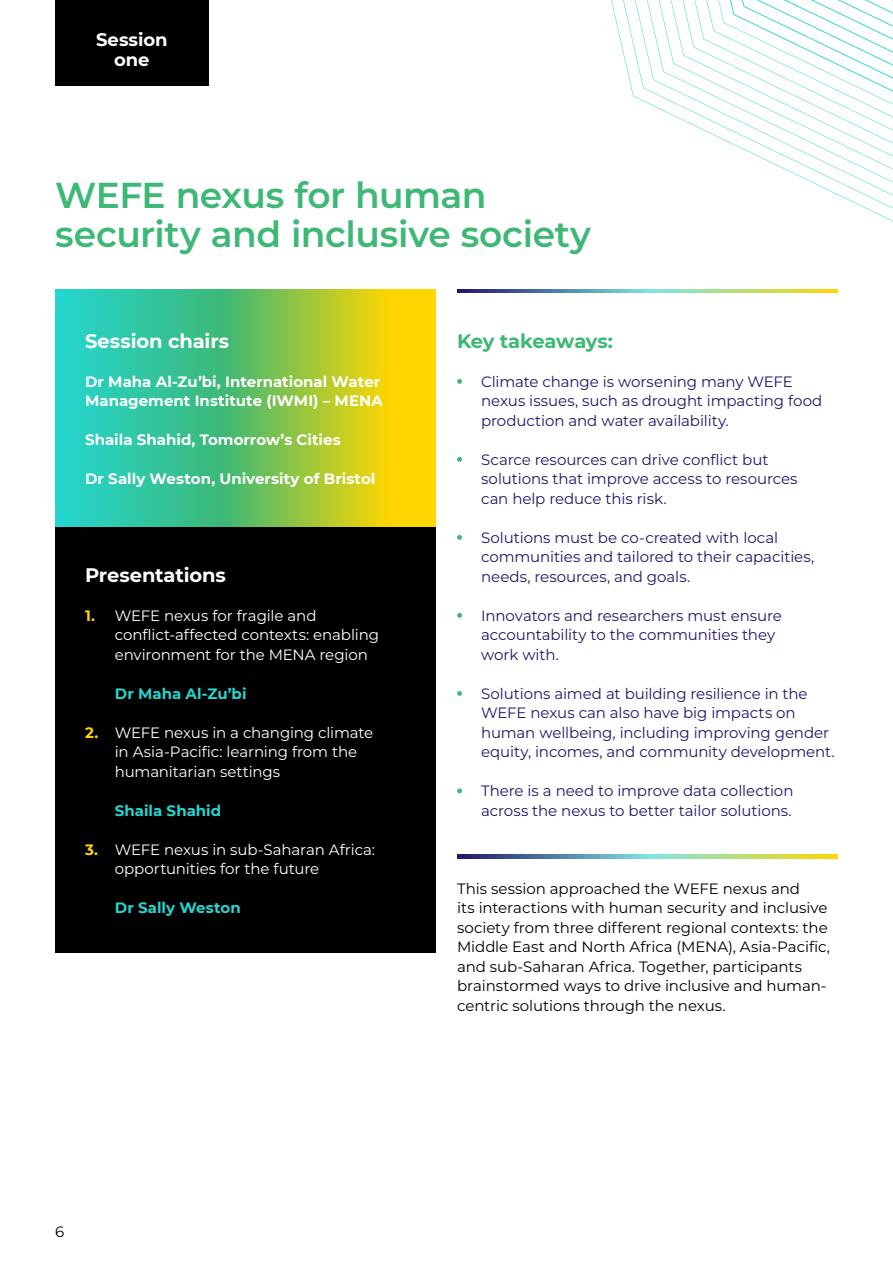
<style>
.page{position:relative;width:893px;height:1263px;background:#fff}
.page>*{position:absolute;margin:0;border:0;box-sizing:border-box;transform-origin:0 0}
.t1{font:100 36px/39px "Montserrat";letter-spacing:-.01em;color:#3db876}
.t2{font:700 19.5px "Montserrat";letter-spacing:-.005em;color:#fff}
.t3{font:700 19.5px "Montserrat";letter-spacing:-.015em;color:#3db876}
.t4{font:700 18px/19.5px "Montserrat";letter-spacing:-.005em;color:#fff;text-align:center}
.t5{font:15px/19.5px "Montserrat";letter-spacing:-.005em;color:#21176b}
.t6{font:15px/19.5px "Montserrat";letter-spacing:-.005em;color:#000}
.t7{font:15px/19.5px "Montserrat";letter-spacing:-.01em;color:#fff}
.t8{font:700 15px/19.5px "Montserrat";color:#fff}
.t9{font:700 15px "Montserrat";color:#24d6d1}
.s1{font-weight:700;color:#ffd600}
</style>
<div class="page">
<div style="left:55px;top:0;width:153px;height:85px;background:#000"></div>
<svg style="left:55px;top:289px;width:381px;height:238px;background:#78c862"></svg>
<svg style="left:457px;top:379px;width:5px;height:5px"></svg>
<svg style="left:457px;top:457px;width:5px;height:5px"></svg>
<svg style="left:457px;top:535px;width:5px;height:5px"></svg>
<svg style="left:457px;top:613px;width:5px;height:5px"></svg>
<svg style="left:457px;top:691px;width:5px;height:5px"></svg>
<svg style="left:457px;top:788px;width:5px;height:5px"></svg>
<svg style="left:457px;top:289px;width:381px;height:3px"></svg>
<svg style="left:457px;top:855px;width:381px;height:3px"></svg>
<div style="left:55px;top:527px;width:381px;height:425px;background:#000"></div>
<svg style="left:611px;top:0;width:282px;height:221px"></svg>
<p class="t4" style="left:96px;top:29px;width:73px">Session one</p>
<h1 class="t1" style="left:55px;top:174px;width:537px">WEFE nexus for human security and inclusive society</h1>
<h2 class="t2" style="left:85px;top:327px;width:146px">Session chairs</h2>
<p class="t8" style="left:85px;top:371px;width:299px">Dr Maha Al-Zu’bi, International Water<br>Management Institute (IWMI) – MENA</p>
<p class="t8" style="left:85px;top:429px;width:257px">Shaila Shahid, Tomorrow’s Cities</p>
<p class="t8" style="left:85px;top:468px;width:292px">Dr Sally Weston, University of Bristol</p>
<h2 class="t2" style="left:85px;top:561px;width:142px">Presentations</h2>
<p class="t7" style="left:115px;top:605px;width:266px;text-indent:-30px"><span class="s1">1.</span> WEFE nexus for fragile and conflict-affected contexts: enabling environment for the MENA region</p>
<p class="t9" style="left:115px;top:683px;width:133px">Dr Maha Al-Zu’bi</p>
<p class="t7" style="left:115px;top:722px;width:260px;text-indent:-30px"><span class="s1">2.</span> WEFE nexus in a changing climate in Asia-Pacific: learning from the humanitarian settings</p>
<p class="t9" style="left:115px;top:800px;width:108px">Shaila Shahid</p>
<p class="t7" style="left:115px;top:839px;width:262px;text-indent:-30px"><span class="s1">3.</span> WEFE nexus in sub-Saharan Africa: opportunities for the future</p>
<p class="t9" style="left:115px;top:897px;width:128px">Dr Sally Weston</p>
<h2 class="t3" style="left:457px;top:327px;width:157px">Key takeaways:</h2>
<p class="t5" style="left:481px;top:371px;width:343px">Climate change is worsening many WEFE nexus issues, such as drought impacting food production and water availability.</p>
<p class="t5" style="left:481px;top:449px;width:318px">Scarce resources can drive conflict but solutions that improve access to resources can help reduce this risk.</p>
<p class="t5" style="left:481px;top:527px;width:335px">Solutions must be co-created with local communities and tailored to their capacities, needs, resources, and goals.</p>
<p class="t5" style="left:481px;top:605px;width:302px">Innovators and researchers must ensure accountability to the communities they work with.</p>
<p class="t5" style="left:481px;top:683px;width:355px">Solutions aimed at building resilience in the WEFE nexus can also have big impacts on human wellbeing, including improving gender equity, incomes, and community development.</p>
<p class="t5" style="left:481px;top:781px;width:314px">There is a need to improve data collection across the nexus to better tailor solutions.</p>
<p class="t6" style="left:457px;top:878px;width:374px">This session approached the WEFE nexus and<br>its interactions with human security and inclusive society from three different regional contexts: the Middle East and North Africa (MENA), Asia-Pacific, and sub-Saharan Africa. Together, participants brainstormed ways to drive inclusive and human&shy;centric solutions through the nexus.</p>
<p class="t6" style="left:55px;top:1222px;width:11px">6</p>
</div>
